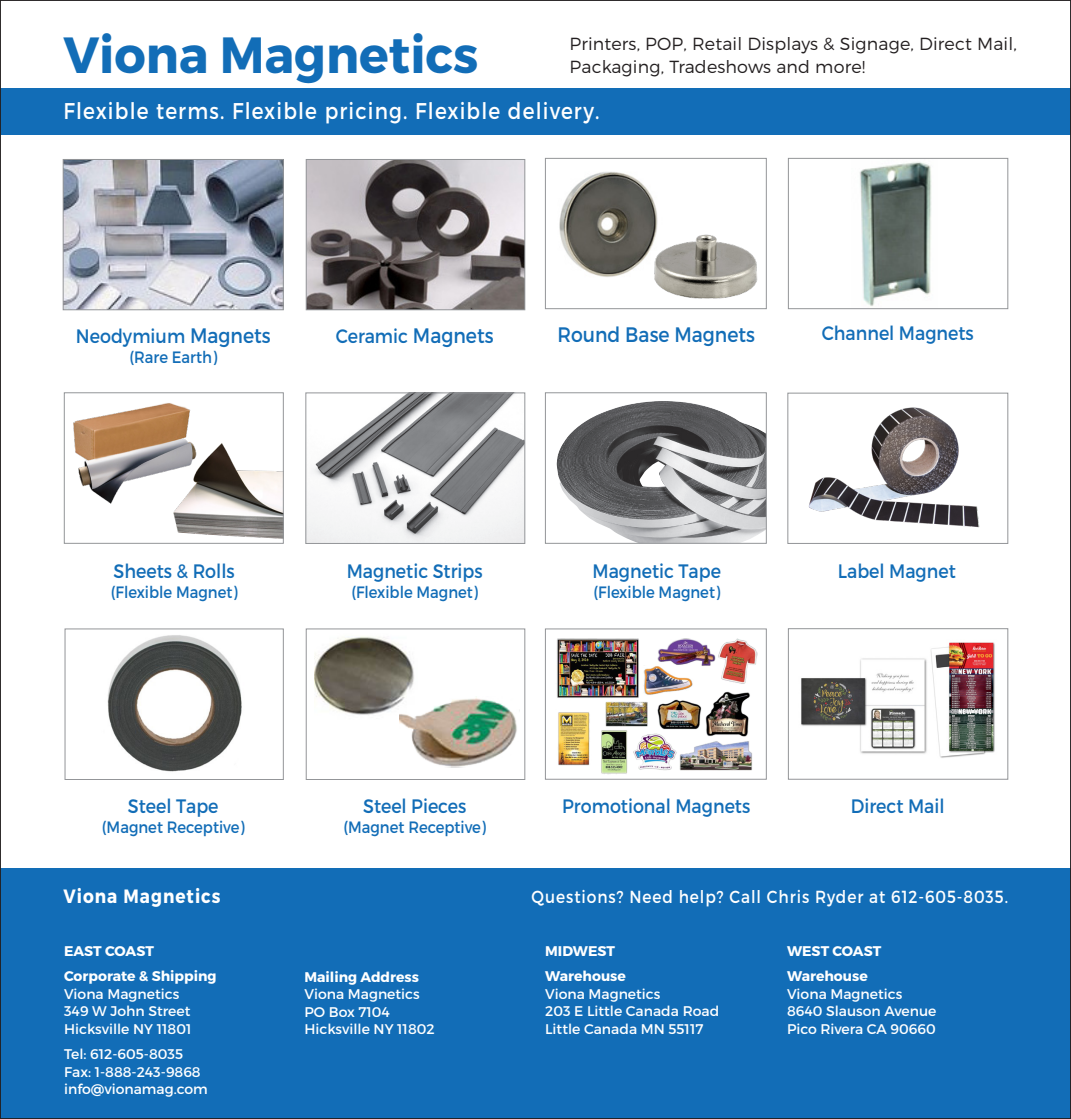
<style>
.page{position:relative;width:1071px;height:1119px;background:#fff}
.page>*{position:absolute;margin:0;border:0;box-sizing:border-box;transform-origin:0 0}
.t1{font:700 50.75px "Montserrat";color:#126db7}
.t2{font:22.75px "Montserrat";letter-spacing:.06em;color:#fff;scale:.88 1}
.t3{font:21px "Montserrat";color:#126db7;scale:.9 1}
.t4{font:19.43px "Montserrat";color:#126db7;scale:.9 1}
.t5{font:700 19.25px "Montserrat";letter-spacing:.06em;color:#fff;scale:.88 1}
.t6{font:300 17.5px/22.8px "Montserrat";letter-spacing:.01em;color:#231f20}
.t7{font:17.5px "Montserrat";letter-spacing:.06em;color:#fff;scale:.88 1}
.t8{font:16.45px "Montserrat";color:#126db7;scale:.9 1}
.t9{font:14px "Montserrat";color:#fff}
.t10{font:700 14px "Montserrat";color:#fff}
.s1{font-size:21px}
</style>
<div class="page">
<div style="left:0;top:89px;width:1071px;height:46px;background:#126db7"></div>
<div style="left:0;top:868px;width:1071px;height:250px;background:#126db7"></div>
<img style="left:65px;top:161px;width:217px;height:147px">
<div style="left:63px;top:159px;width:221px;height:151px;border:1px solid #939598"></div>
<div style="left:545px;top:158px;width:222px;height:151px;border:1px solid #939598"></div>
<img style="left:308px;top:161px;width:215px;height:147px">
<div style="left:306px;top:159px;width:219px;height:151px;border:1px solid #939598"></div>
<img style="left:308px;top:394px;width:215px;height:147px">
<div style="left:306px;top:392px;width:219px;height:151px;border:1px solid #939598"></div>
<img style="left:556px;top:401px;width:209px;height:140px">
<div style="left:545px;top:392px;width:222px;height:151px;border:1px solid #939598"></div>
<img style="left:859px;top:162px;width:73px;height:144px">
<div style="left:788px;top:158px;width:220px;height:151px;border:1px solid #939598"></div>
<img style="left:808px;top:407px;width:172px;height:121px">
<div style="left:788px;top:393px;width:220px;height:150px;border:1px solid #939598"></div>
<img style="left:107px;top:635px;width:135px;height:137px">
<div style="left:65px;top:628px;width:219px;height:151px;border:1px solid #939598"></div>
<div style="left:306px;top:628px;width:219px;height:151px;border:1px solid #939598"></div>
<img style="left:556px;top:638px;width:202px;height:136px">
<div style="left:545px;top:628px;width:222px;height:151px;border:1px solid #939598"></div>
<img style="left:801px;top:642px;width:194px;height:116px">
<div style="left:788px;top:628px;width:220px;height:151px;border:1px solid #939598"></div>
<img style="left:173px;top:443px;width:109px;height:96px">
<div style="left:64px;top:392px;width:220px;height:151px;border:1px solid #939598"></div>
<img style="left:63px;top:392px;width:142px;height:118px">
<img style="left:559px;top:172px;width:99px;height:105px">
<img style="left:315px;top:636px;width:99px;height:79px">
<img style="left:399px;top:696px;width:121px;height:72px">
<img style="left:649px;top:229px;width:109px;height:70px">
<p class="t1" style="left:63px;top:24px;width:417px">Viona Magnetics</p>
<p class="t2" style="left:63px;top:97px;width:611px">Flexible terms. Flexible pricing. Flexible delivery.</p>
<p class="t6" style="left:570px;top:32px;width:449px">Printers, POP, Retail Displays &amp; Signage, Direct Mail,<br>Packaging, Tradeshows and more!</p>
<p class="t4" style="left:76px;top:324px;width:218px">Neodymium <span class="s1">Magnets</span></p>
<p class="t8" style="left:129px;top:346px;width:99px">(Rare Earth)</p>
<p class="t4" style="left:336px;top:324px;width:177px">Ceramic <span class="s1">Magnets</span></p>
<p class="t3" style="left:557px;top:321px;width:221px">Round Base Magnets</p>
<p class="t4" style="left:822px;top:321px;width:171px">Channel Magnets</p>
<p class="t4" style="left:114px;top:559px;width:136px">Sheets &amp; Rolls</p>
<p class="t8" style="left:111px;top:581px;width:142px">(Flexible Magnet)</p>
<p class="t4" style="left:128px;top:794px;width:102px">Steel Tape</p>
<p class="t8" style="left:102px;top:816px;width:160px">(Magnet Receptive)</p>
<p class="t4" style="left:347px;top:559px;width:153px">Magnetic Strips</p>
<p class="t8" style="left:351px;top:581px;width:142px">(Flexible Magnet)</p>
<p class="t4" style="left:593px;top:559px;width:144px">Magnetic Tape</p>
<p class="t8" style="left:593px;top:581px;width:142px">(Flexible Magnet)</p>
<p class="t4" style="left:838px;top:559px;width:133px">Label Magnet</p>
<p class="t4" style="left:363px;top:794px;width:116px">Steel Pieces</p>
<p class="t8" style="left:343px;top:816px;width:160px">(Magnet Receptive)</p>
<p class="t4" style="left:562px;top:794px;width:211px">Promotional Magnets</p>
<p class="t4" style="left:851px;top:794px;width:106px">Direct Mail</p>
<p class="t5" style="left:63px;top:883px;width:180px">Viona Magnetics</p>
<p class="t7" style="left:532px;top:885px;width:543px">Questions? Need help? Call Chris Ryder at 612-605-8035.</p>
<p class="t10" style="left:64px;top:942px;width:91px">EAST COAST</p>
<p class="t10" style="left:64px;top:967px;width:154px">Corporate &amp; Shipping</p>
<p class="t9" style="left:64px;top:985px;width:117px">Viona Magnetics</p>
<p class="t9" style="left:64px;top:1002px;width:128px">349 W John Street</p>
<p class="t9" style="left:64px;top:1020px;width:129px">Hicksville NY 11801</p>
<p class="t9" style="left:64px;top:1045px;width:121px">Tel: 612-605-8035</p>
<p class="t9" style="left:64px;top:1063px;width:138px">Fax: 1-888-243-9868</p>
<p class="t9" style="left:64px;top:1080px;width:145px">info@vionamag.com</p>
<p class="t10" style="left:545px;top:942px;width:71px">MIDWEST</p>
<p class="t10" style="left:545px;top:967px;width:82px">Warehouse</p>
<p class="t9" style="left:545px;top:985px;width:117px">Viona Magnetics</p>
<p class="t9" style="left:545px;top:1002px;width:176px">203 E Little Canada Road</p>
<p class="t9" style="left:545px;top:1020px;width:160px">Little Canada MN 55117</p>
<p class="t10" style="left:787px;top:942px;width:96px">WEST COAST</p>
<p class="t10" style="left:787px;top:967px;width:82px">Warehouse</p>
<p class="t9" style="left:787px;top:985px;width:117px">Viona Magnetics</p>
<p class="t9" style="left:787px;top:1002px;width:151px">8640 Slauson Avenue</p>
<p class="t9" style="left:787px;top:1020px;width:150px">Pico Rivera CA 90660</p>
<p class="t10" style="left:304px;top:967px;width:116px">Mailing Address</p>
<p class="t9" style="left:304px;top:985px;width:117px">Viona Magnetics</p>
<p class="t9" style="left:304px;top:1002px;width:87px">PO Box 7104</p>
<p class="t9" style="left:304px;top:1020px;width:132px">Hicksville NY 11802</p>
</div>
